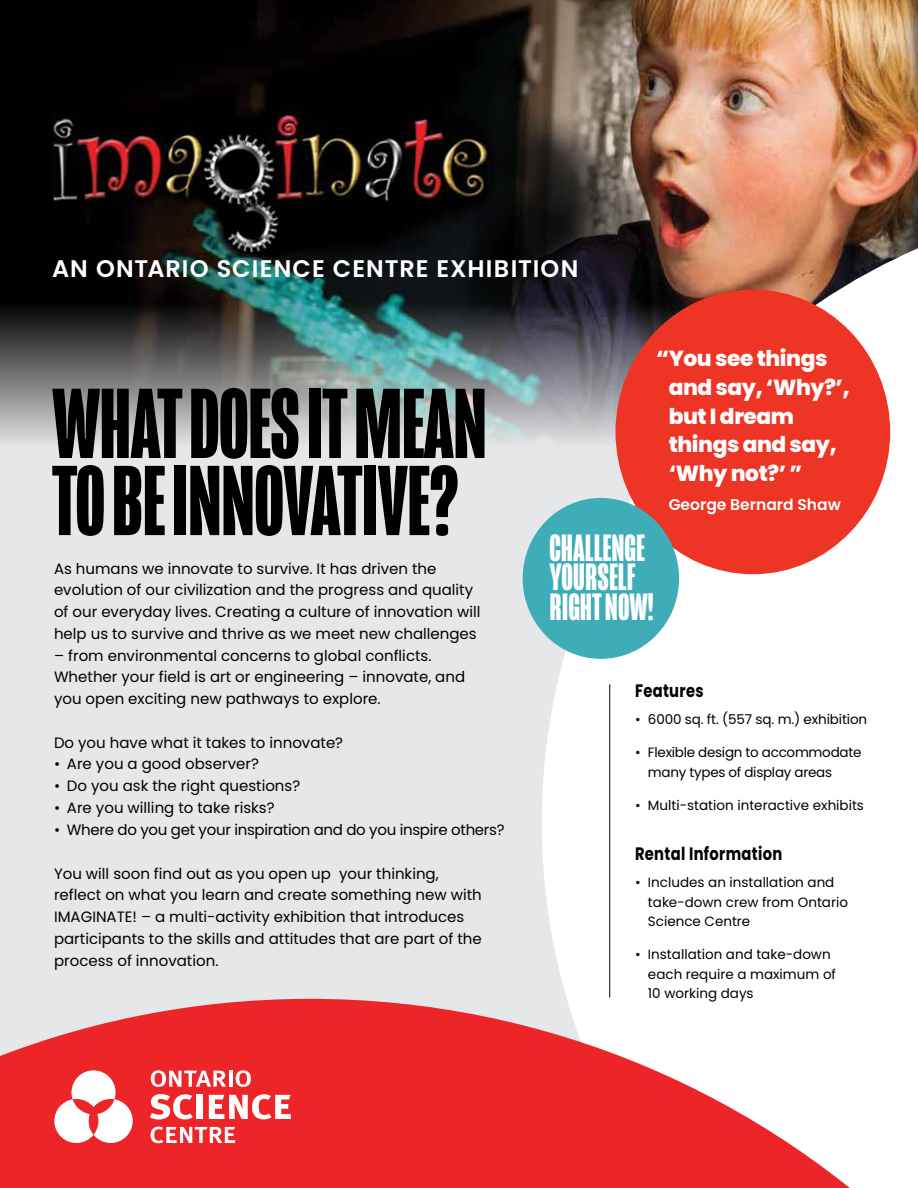
<style>
.page{position:relative;width:918px;height:1188px;background:#e6e7e8}
.page>*{position:absolute;margin:0;border:0;box-sizing:border-box;transform-origin:0 0}
.t1{font:700 101.85px/77.1px "Mongoose";letter-spacing:-.01em;color:#000}
.t2{font:700 39px/29.2px "Mongoose";color:#fff}
.t3{font:600 24px "Poppins";letter-spacing:.04em;color:#fff}
.t4{font:800 21.75px/28.8px "Poppins";letter-spacing:-.02em;color:#fff}
.t5{font:700 18px "Poppins";letter-spacing:.02em;color:#000;scale:.82 1}
.t6{font:600 15.6px "Poppins";color:#fff}
.t7{font:15px/21.8px "Poppins";color:#000}
.t8{font:15px "Poppins";letter-spacing:-.02em;color:#000}
.t9{font:13.5px/19.5px "Poppins";color:#000}
.t10{font:13.5px/19.5px "Poppins";letter-spacing:-.02em;color:#000}
</style>
<div class="page">
<img style="left:0;top:0;width:918px;height:442px">
<svg style="left:542px;top:229px;width:376px;height:770px;background:#e4e0df"></svg>
<svg style="left:0;top:999px;width:918px;height:189px;background:#f1686b"></svg>
<svg style="left:151px;top:1070px;width:75px;height:17px"></svg>
<hr style="left:229px;top:1071px;width:4px;height:16px;background:#fff">
<svg style="left:236px;top:1070px;width:15px;height:17px"></svg>
<svg style="left:150px;top:1127px;width:85px;height:16px"></svg>
<svg style="left:150px;top:1094px;width:43px;height:26px"></svg>
<div style="left:196px;top:1095px;width:7px;height:24px;background:#fff"></div>
<svg style="left:209px;top:1094px;width:82px;height:25px;background:#f79b9c"></svg>
<svg style="left:54px;top:1070px;width:79px;height:73px;background:#f8a7a8"></svg>
<hr style="left:609px;top:684px;width:1px;height:314px;background:#000">
<div style="left:615px;top:290px;width:275px;height:284px;background:#ee3424;border-radius:50%"></div>
<div style="left:523px;top:498px;width:156px;height:161px;background:#3eadb8;border-radius:50%"></div>
<h3 class="t3" style="left:52px;top:254px;width:528px">AN ONTARIO SCIENCE CENTRE EXHIBITION</h3>
<h1 class="t1" style="left:52px;top:388px;width:437px">WHAT DOES IT MEAN<br>TO BE INNOVATIVE?</h1>
<p class="t7" style="left:54px;top:558px;width:428px">As humans we innovate to survive. It has driven the evolution of our civilization and the progress and quality of our everyday lives. Creating a culture of innovation will help us to survive and thrive as we meet new challenges</p>
<p class="t7" style="left:54px;top:645px;width:413px">– from environmental concerns to global conflicts.<br>Whether your field is art or engineering – innovate, and you open exciting new pathways to explore.</p>
<p class="t7" style="left:54px;top:732px;width:291px">Do you have what it takes to innovate?</p>
<p class="t7" style="left:54px;top:753px;width:206px">• Are you a good observer?</p>
<p class="t7" style="left:54px;top:775px;width:248px">• Do you ask the right questions?</p>
<p class="t7" style="left:54px;top:797px;width:222px">• Are you willing to take risks?</p>
<p class="t8" style="left:54px;top:821px;width:452px">• Where do you get your inspiration and do you inspire others?</p>
<p class="t7" style="left:54px;top:862px;width:429px">You will soon find out as you open up your thinking, reflect on what you learn and create something new with IMAGINATE! – a multi-activity exhibition that introduces participants to the skills and attitudes that are part of the process of innovation.</p>
<h3 class="t4" style="left:669px;top:344px;width:183px;text-indent:-13px">“You see things and say, ‘Why?’, but I dream things and say, ‘Why not?’ ”</h3>
<p class="t6" style="left:669px;top:496px;width:174px">George Bernard Shaw</p>
<h2 class="t2" style="left:549px;top:534px;width:106px">CHALLENGE<br>YOURSELF<br>RIGHT NOW!</h2>
<p class="t5" style="left:635px;top:681px;width:85px">Features</p>
<p class="t9" style="left:635px;top:710px;width:234px">• 6000 sq. ft. (557 sq. m.) exhibition</p>
<p class="t10" style="left:648px;top:743px;width:215px;text-indent:-13px">• Flexible design to accommodate many types of display areas</p>
<p class="t9" style="left:635px;top:795px;width:231px">• Multi-station interactive exhibits</p>
<p class="t5" style="left:635px;top:844px;width:181px">Rental Information</p>
<p class="t9" style="left:648px;top:873px;width:202px;text-indent:-13px">• Includes an installation and take-down crew from Ontario<br>Science Centre</p>
<p class="t9" style="left:648px;top:945px;width:190px;text-indent:-13px">• Installation and take-down each require a maximum of<br>10 working days</p>
</div>
